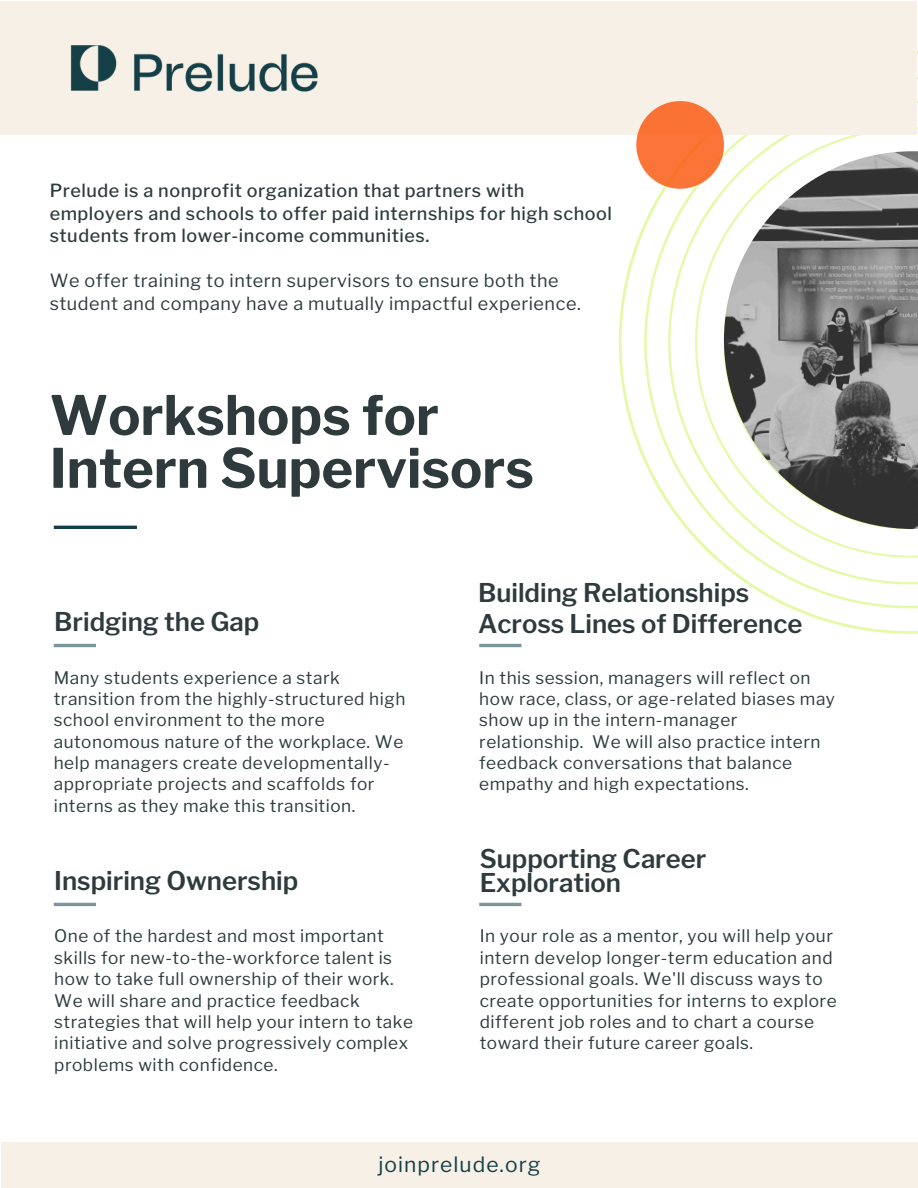
<style>
.page{position:relative;width:918px;height:1188px;background:#fff}
.page>*{position:absolute;margin:0;border:0;box-sizing:border-box;transform-origin:0 0}
.t1{font:700 54px/52.8px "Libre Franklin";color:#2e3a3c}
.t2{font:600 25.65px/30.3px "Libre Franklin";color:#2e3a3c}
.t3{font:21px "Libre Franklin";letter-spacing:.05em;color:#143f47}
.t4{font:500 18px/22.5px "Libre Franklin";letter-spacing:.03em;color:#2e3a3c}
.t5{font:18px/22.5px "Libre Franklin";letter-spacing:.03em;color:#2e3a3c}
.t6{font:17.25px/21.3px "Libre Franklin";letter-spacing:.03em;color:#2e3a3c}
</style>
<div class="page">
<svg style="left:619px;top:51px;width:299px;height:583px"></svg>
<svg style="left:644px;top:77px;width:274px;height:531px"></svg>
<div style="left:0;top:1px;width:917px;height:133px;background:#f6f0e6"></div>
<svg style="left:636px;top:101px;width:88px;height:88px;background:#fa7538"></svg>
<hr style="left:54px;top:644px;width:42px;height:3px;background:#7c9599">
<hr style="left:479px;top:644px;width:42px;height:3px;background:#7c9599">
<hr style="left:479px;top:903px;width:42px;height:3px;background:#7c9599">
<hr style="left:54px;top:526px;width:83px;height:3px;background:#143f47">
<hr style="left:54px;top:903px;width:42px;height:3px;background:#7c9599">
<div style="left:1px;top:1143px;width:917px;height:45px;background:#f6f0e6"></div>
<img style="left:724px;top:151px;width:194px;height:378px">
<img style="left:70px;top:45px;width:248px;height:47px">
<p class="t4" style="left:50px;top:180px;width:564px">Prelude is a nonprofit organization that partners with employers and schools to offer paid internships for high school students from lower-income communities.</p>
<p class="t5" style="left:50px;top:270px;width:533px">We offer training to intern supervisors to ensure both the student and company have a mutually impactful experience.</p>
<p class="t1" style="left:50px;top:389px;width:486px">Workshops for<br>Intern Supervisors</p>
<h4 class="t2" style="left:54px;top:606px;width:207px">Bridging the Gap</h4>
<p class="t6" style="left:54px;top:667px;width:353px">Many students experience a stark transition from the highly-structured high school environment to the more autonomous nature of the workplace. We help managers create developmentally&shy;appropriate projects and scaffolds for interns as they make this transition.</p>
<h1 class="t2" style="left:478px;top:578px;width:326px">Building Relationships<br>Across Lines of Difference</h1>
<h2 class="t6" style="left:479px;top:667px;width:357px">In this session, managers will reflect on how race, class, or age-related biases may show up in the intern-manager relationship. We will also practice intern feedback conversations that balance empathy and high expectations.</h2>
<h2 class="t2" style="left:480px;top:843px;width:228px">Supporting Career</h2>
<p class="t2" style="left:54px;top:866px;width:246px">Inspiring Ownership</p>
<h2 class="t2" style="left:480px;top:868px;width:143px">Exploration</h2>
<p class="t6" style="left:480px;top:926px;width:358px">In your role as a mentor, you will help your intern develop longer-term education and professional goals. We'll discuss ways to create opportunities for interns to explore different job roles and to chart a course toward their future career goals.</p>
<h2 class="t6" style="left:54px;top:926px;width:360px">One of the hardest and most important skills for new-to-the-workforce talent is how to take full ownership of their work.<br>We will share and practice feedback strategies that will help your intern to take initiative and solve progressively complex problems with confidence.</h2>
<p class="t3" style="left:379px;top:1152px;width:163px">joinprelude.org</p>
</div>
